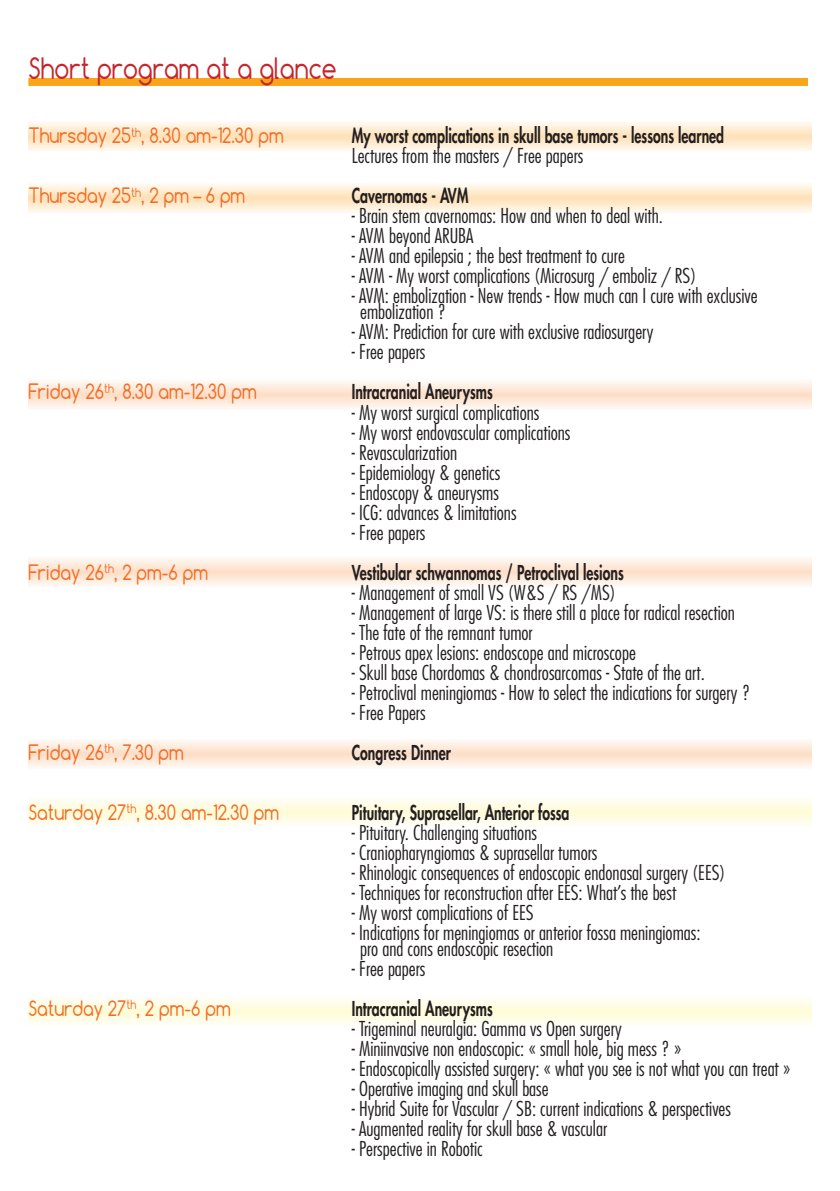
<style>
.page{position:relative;width:840px;height:1191px;background:#fff}
.page>*{position:absolute;margin:0;border:0;box-sizing:border-box;transform-origin:0 0}
.t1{font:28px "Comfortaa";color:#c8242b;scale:.85 1}
.t2{font:300 condensed 20px/16px "Futura";color:#231f20}
.t3{font:800 20px "Futura";color:#231f20;scale:.7 1}
.t4{font:20px "Comfortaa";color:#f36c24;scale:.85 1}
</style>
<div class="page">
<svg style="left:28px;top:184px;width:783px;height:28px;background:#feecd3"></svg>
<svg style="left:28px;top:122px;width:783px;height:29px;background:#feedd4"></svg>
<svg style="left:28px;top:558px;width:783px;height:28px;background:#fdebdc"></svg>
<svg style="left:28px;top:740px;width:783px;height:28px;background:#fdebdc"></svg>
<svg style="left:28px;top:381px;width:783px;height:28px;background:#fdebdc"></svg>
<svg style="left:28px;top:999px;width:783px;height:25px"></svg>
<svg style="left:28px;top:800px;width:783px;height:25px"></svg>
<div style="left:28px;top:78px;width:779px;height:8px;background:#f9a51b"></div>
<h1 class="t1" style="left:28px;top:53px;width:364px">Short program at a glance</h1>
<p class="t4" style="left:28px;top:125px;width:302px">Thursday 25<sup>th</sup>, 8.30 am-12.30 pm</p>
<p class="t3" style="left:352px;top:126px;width:533px">My worst complications in skull base tumors - lessons learned</p>
<p class="t2" style="left:351px;top:149px;width:233px">Lectures from the masters / Free papers</p>
<p class="t4" style="left:28px;top:185px;width:256px">Thursday 25<sup>th</sup>, 2 pm – 6 pm</p>
<p class="t3" style="left:352px;top:186px;width:168px">Cavernomas - AVM</p>
<p class="t2" style="left:351px;top:209px;width:312px">- Brain stem cavernomas: How and when to deal with.</p>
<p class="t2" style="left:351px;top:229px;width:123px">- AVM beyond ARUBA</p>
<p class="t2" style="left:351px;top:249px;width:274px">- AVM and epilepsia ; the best treatment to cure</p>
<p class="t2" style="left:351px;top:269px;width:346px">- AVM - My worst complications (Microsurg / emboliz / RS)</p>
<p class="t2" style="left:360px;top:289px;width:399px;text-indent:-8px">- AVM: embolization - New trends - How much can I cure with exclusive embolization ?</p>
<p class="t2" style="left:351px;top:325px;width:303px">- AVM: Prediction for cure with exclusive radiosurgery</p>
<p class="t2" style="left:351px;top:345px;width:75px">- Free papers</p>
<p class="t4" style="left:28px;top:381px;width:270px">Friday 26<sup>th</sup>, 8.30 am-12.30 pm</p>
<p class="t3" style="left:352px;top:382px;width:203px">Intracranial Aneurysms</p>
<p class="t2" style="left:351px;top:405px;width:189px">- My worst surgical complications</p>
<p class="t2" style="left:351px;top:425px;width:220px">- My worst endovascular complications</p>
<p class="t2" style="left:351px;top:445px;width:107px">- Revascularization</p>
<p class="t2" style="left:351px;top:465px;width:150px">- Epidemiology &amp; genetics</p>
<p class="t2" style="left:351px;top:485px;width:149px">- Endoscopy &amp; aneurysms</p>
<p class="t2" style="left:351px;top:505px;width:166px">- ICG: advances &amp; limitations</p>
<p class="t2" style="left:351px;top:525px;width:75px">- Free papers</p>
<p class="t4" style="left:28px;top:561px;width:213px">Friday 26<sup>th</sup>, 2 pm-6 pm</p>
<p class="t3" style="left:352px;top:562px;width:390px">Vestibular schwannomas / Petroclival lesions</p>
<p class="t2" style="left:351px;top:585px;width:265px">- Management of small VS (W&amp;S / RS /MS)</p>
<p class="t2" style="left:351px;top:605px;width:384px">- Management of large VS: is there still a place for radical resection</p>
<p class="t2" style="left:351px;top:625px;width:182px">- The fate of the remnant tumor</p>
<p class="t2" style="left:351px;top:645px;width:285px">- Petrous apex lesions: endoscope and microscope</p>
<p class="t2" style="left:351px;top:665px;width:354px">- Skull base Chordomas &amp; chondrosarcomas - State of the art.</p>
<p class="t2" style="left:351px;top:685px;width:400px">- Petroclival meningiomas - How to select the indications for surgery ?</p>
<p class="t2" style="left:351px;top:705px;width:75px">- Free Papers</p>
<p class="t4" style="left:28px;top:741px;width:184px">Friday 26<sup>th</sup>, 7.30 pm</p>
<p class="t3" style="left:352px;top:742px;width:143px">Congress Dinner</p>
<p class="t4" style="left:28px;top:801px;width:296px">Saturday 27<sup>th</sup>, 8.30 am-12.30 pm</p>
<p class="t3" style="left:352px;top:802px;width:312px">Pituitary, Suprasellar, Anterior fossa</p>
<p class="t2" style="left:351px;top:825px;width:186px">- Pituitary. Challenging situations</p>
<p class="t2" style="left:351px;top:845px;width:247px">- Craniopharyngiomas &amp; suprasellar tumors</p>
<p class="t2" style="left:351px;top:865px;width:375px">- Rhinologic consequences of endoscopic endonasal surgery (EES)</p>
<p class="t2" style="left:351px;top:885px;width:326px">- Techniques for reconstruction after EES: What’s the best</p>
<p class="t2" style="left:351px;top:905px;width:183px">- My worst complications of EES</p>
<p class="t2" style="left:360px;top:925px;width:341px;text-indent:-8px">- Indications for meningiomas or anterior fossa meningiomas: pro and cons endoscopic resection</p>
<p class="t2" style="left:351px;top:961px;width:75px">- Free papers</p>
<p class="t4" style="left:28px;top:997px;width:239px">Saturday 27<sup>th</sup>, 2 pm-6 pm</p>
<p class="t3" style="left:352px;top:998px;width:203px">Intracranial Aneurysms</p>
<p class="t2" style="left:351px;top:1021px;width:271px">- Trigeminal neuralgia: Gamma vs Open surgery</p>
<p class="t2" style="left:351px;top:1041px;width:331px">- Miniinvasive non endoscopic: « small hole, big mess ? »</p>
<p class="t2" style="left:351px;top:1061px;width:440px">- Endoscopically assisted surgery: « what you see is not what you can treat »</p>
<p class="t2" style="left:351px;top:1081px;width:198px">- Operative imaging and skull base</p>
<p class="t2" style="left:351px;top:1101px;width:380px">- Hybrid Suite for Vascular / SB: current indications &amp; perspectives</p>
<p class="t2" style="left:351px;top:1121px;width:256px">- Augmented reality for skull base &amp; vascular</p>
<p class="t2" style="left:351px;top:1141px;width:132px">- Perspective in Robotic</p>
</div>
